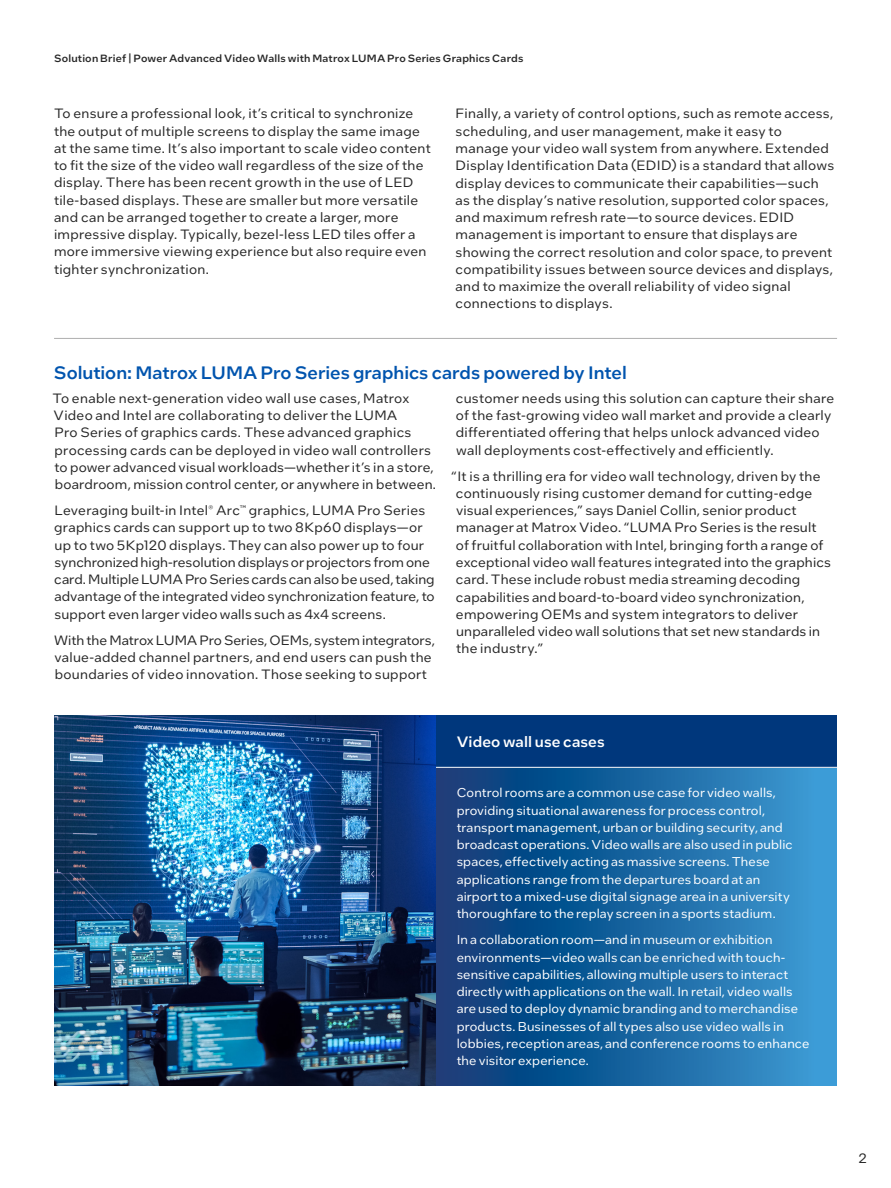
<style>
.page{position:relative;width:891px;height:1188px;background:#fff}
.page>*{position:absolute;margin:0;border:0;box-sizing:border-box;transform-origin:0 0}
.t1{font:500 18px "Intel One Text";color:#0054ae}
.t2{font:500 15px "Intel One Text";letter-spacing:.005em;color:#fff}
.t3{font:13.5px/17.2px "Intel One Text";letter-spacing:.02em;color:#262626}
.t4{font:12.75px/17.2px "Intel One Text";letter-spacing:.01em;color:#fff}
.t5{font:500 10.5px "Intel One Text";letter-spacing:.02em;color:#262626}
</style>
<div class="page">
<hr style="left:54px;top:338px;width:783px;height:1px;background:#aeaeae">
<svg style="left:435px;top:768px;width:402px;height:317px;background:#1c67a2"></svg>
<div style="left:435px;top:715px;width:402px;height:52px;background:#00377c"></div>
<img style="left:54px;top:715px;width:381px;height:370px">
<p class="t5" style="left:54px;top:51px;width:471px">Solution Brief | Power Advanced Video Walls with Matrox LUMA Pro Series Graphics Cards</p>
<p class="t3" style="left:54px;top:105px;width:378px">To ensure a professional look, it’s critical to synchronize the output of multiple screens to display the same image at the same time. It’s also important to scale video content to fit the size of the video wall regardless of the size of the display. There has been recent growth in the use of LED tile-based displays. These are smaller but more versatile and can be arranged together to create a larger, more impressive display. Typically, bezel-less LED tiles offer a more immersive viewing experience but also require even tighter synchronization.</p>
<p class="t3" style="left:456px;top:105px;width:380px">Finally, a variety of control options, such as remote access, scheduling, and user management, make it easy to manage your video wall system from anywhere. Extended Display Identification Data (EDID) is a standard that allows display devices to communicate their capabilities—such as the display’s native resolution, supported color spaces, and maximum refresh rate—to source devices. EDID management is important to ensure that displays are showing the correct resolution and color space, to prevent compatibility issues between source devices and displays, and to maximize the overall reliability of video signal connections to displays.</p>
<h1 class="t1" style="left:54px;top:360px;width:574px">Solution: Matrox LUMA Pro Series graphics cards powered by Intel</h1>
<p class="t3" style="left:53px;top:389px;width:385px">To enable next-generation video wall use cases, Matrox Video and Intel are collaborating to deliver the LUMA<br>Pro Series of graphics cards. These advanced graphics processing cards can be deployed in video wall controllers to power advanced visual workloads—whether it’s in a store, boardroom, mission control center, or anywhere in between.</p>
<p class="t3" style="left:54px;top:501px;width:382px">Leveraging built-in Intel<sup>®</sup> Arc<sup>™</sup> graphics, LUMA Pro Series graphics cards can support up to two 8Kp60 displays—or up to two 5Kp120 displays. They can also power up to four synchronized high-resolution displays or projectors from one card. Multiple LUMA Pro Series cards can also be used, taking advantage of the integrated video synchronization feature, to support even larger video walls such as 4x4 screens.</p>
<p class="t3" style="left:54px;top:631px;width:382px">With the Matrox LUMA Pro Series, OEMs, system integrators, value-added channel partners, and end users can push the boundaries of video innovation. Those seeking to support</p>
<p class="t3" style="left:456px;top:389px;width:380px">customer needs using this solution can capture their share of the fast-growing video wall market and provide a clearly differentiated offering that helps unlock advanced video wall deployments cost-effectively and efficiently.</p>
<p class="t3" style="left:456px;top:467px;width:377px;text-indent:-5px">“It is a thrilling era for video wall technology, driven by the continuously rising customer demand for cutting-edge visual experiences,” says Daniel Collin, senior product manager at Matrox Video. “LUMA Pro Series is the result of fruitful collaboration with Intel, bringing forth a range of exceptional video wall features integrated into the graphics card. These include robust media streaming decoding capabilities and board-to-board video synchronization, empowering OEMs and system integrators to deliver unparalleled video wall solutions that set new standards in the industry.”</p>
<p class="t2" style="left:457px;top:732px;width:150px">Video wall use cases</p>
<p class="t4" style="left:457px;top:784px;width:338px">Control rooms are a common use case for video walls, providing situational awareness for process control, transport management, urban or building security, and broadcast operations. Video walls are also used in public spaces, effectively acting as massive screens. These applications range from the departures board at an airport to a mixed-use digital signage area in a university thoroughfare to the replay screen in a sports stadium.</p>
<p class="t4" style="left:457px;top:931px;width:354px">In a collaboration room—and in museum or exhibition environments—video walls can be enriched with touch&shy;sensitive capabilities, allowing multiple users to interact directly with applications on the wall. In retail, video walls are used to deploy dynamic branding and to merchandise products. Businesses of all types also use video walls in lobbies, reception areas, and conference rooms to enhance the visitor experience.</p>
<p class="t3" style="left:858px;top:1150px;width:10px">2</p>
</div>
